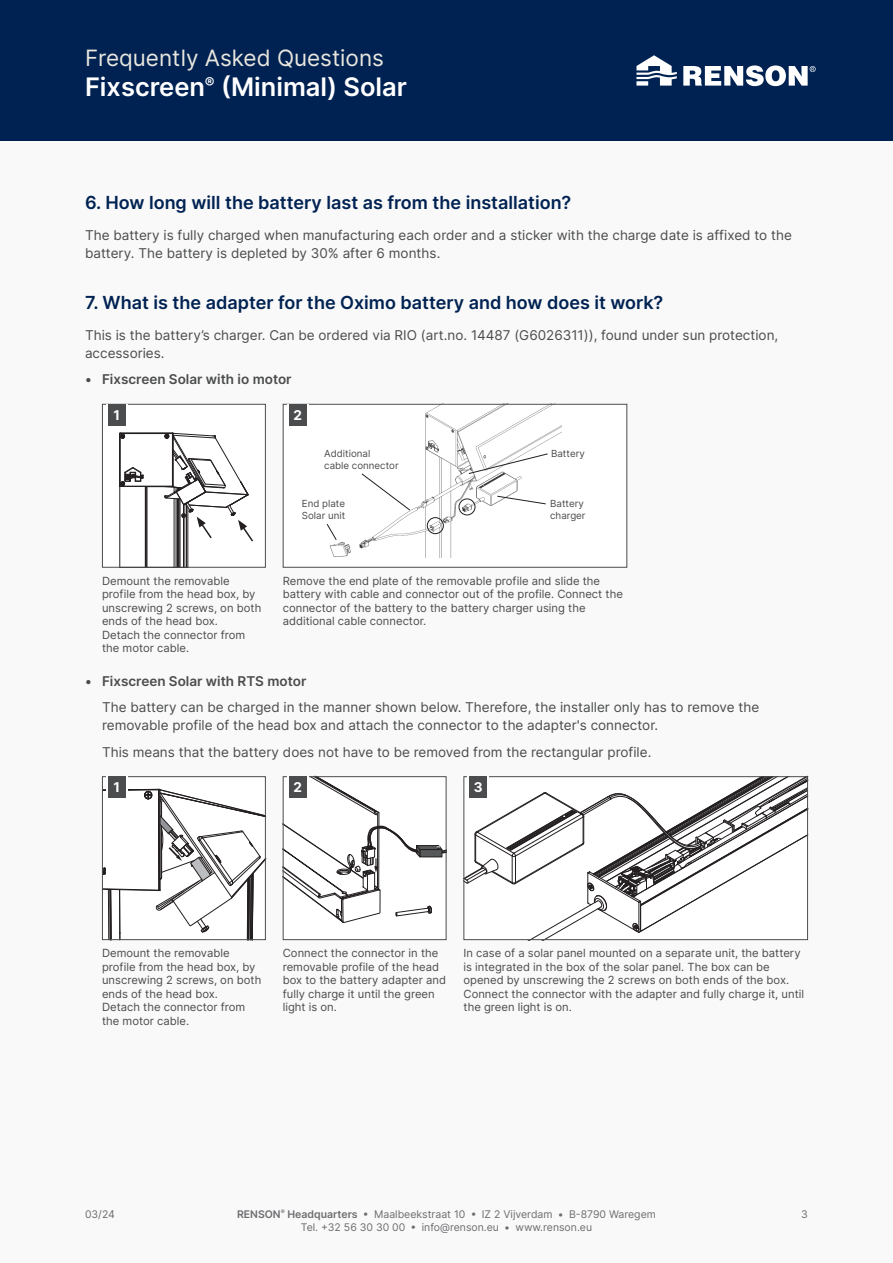
<style>
.page{position:relative;width:893px;height:1263px;background:#f9f9f9}
.page>*{position:absolute;margin:0;border:0;box-sizing:border-box;transform-origin:0 0}
.t1{font:600 25.5px "Inter";color:#fff}
.t2{font:22.5px "Inter";color:#e8e6de}
.FAQ_Vraag{font:600 18px "Inter";color:#002252}
.FAQ_Body{font:13.5px/18px "Inter";color:#4b4c4d}
.FAQ_Body-2{font:600 13.5px "Inter";color:#4b4c4d}
.FAQ_Tabtekst{font:700 13.5px "Inter";color:#fff}
.FAQ_Tabtekst-2{font:11.25px/13.5px "Inter";color:#4b4c4d}
.t3{font:10.5px "Inter";color:#6c6d70}
.FAQ_Illustratietekst{font:9.75px/11.7px "Inter";color:#4b4c4d}
.s1{font-weight:600}
</style>
<div class="page">
<div style="left:0;top:0;width:893px;height:140px;background:#002252"></div>
<svg style="left:636px;top:55px;width:41px;height:31px"></svg>
<svg style="left:683px;top:65px;width:133px;height:21px"></svg>
<div style="left:102px;top:404px;width:163px;height:163px;background:#fff"></div>
<hr style="left:147px;top:487px;width:1px;height:80px;background:#231f20">
<hr style="left:120px;top:486px;width:1px;height:81px;background:#231f20">
<hr style="left:145px;top:487px;width:1px;height:80px;background:#231f20">
<hr style="left:178px;top:499px;width:1px;height:68px;background:#231f20">
<hr style="left:179px;top:499px;width:1px;height:68px;background:#231f20">
<hr style="left:180px;top:499px;width:1px;height:68px;background:#231f20">
<hr style="left:183px;top:517px;width:1px;height:50px;background:#231f20">
<hr style="left:184px;top:517px;width:1px;height:50px;background:#231f20">
<hr style="left:186px;top:505px;width:1px;height:62px;background:#231f20">
<hr style="left:188px;top:507px;width:1px;height:60px;background:#231f20">
<hr style="left:177px;top:499px;width:1px;height:68px;background:#231f20">
<hr style="left:176px;top:499px;width:1px;height:68px;background:#231f20">
<hr style="left:174px;top:498px;width:1px;height:69px;background:#231f20">
<div style="left:102px;top:404px;width:164px;height:164px;border:1px solid #4b4c4d"></div>
<div style="left:283px;top:404px;width:344px;height:163px;background:#fff"></div>
<img style="left:329px;top:406px;width:232px;height:151px">
<div style="left:283px;top:404px;width:344px;height:164px;border:1px solid #4b4c4d"></div>
<svg style="left:106px;top:404px;width:22px;height:22px"></svg>
<div style="left:108px;top:404px;width:17px;height:21px;background:#4b4c4d"></div>
<svg style="left:287px;top:404px;width:21px;height:22px"></svg>
<div style="left:289px;top:404px;width:17px;height:21px;background:#4b4c4d"></div>
<svg style="left:468px;top:453px;width:80px;height:21px"></svg>
<svg style="left:496px;top:495px;width:51px;height:10px"></svg>
<svg style="left:361px;top:473px;width:50px;height:38px"></svg>
<svg style="left:326px;top:523px;width:11px;height:18px"></svg>
<div style="left:427px;top:517px;width:17px;height:17px;border:1px solid #231f20;border-radius:50%"></div>
<div style="left:459px;top:498px;width:16px;height:17px;border:1px solid #231f20;border-radius:50%"></div>
<svg style="left:119px;top:433px;width:134px;height:110px"></svg>
<div style="left:102px;top:777px;width:163px;height:163px;background:#fff"></div>
<svg style="left:104px;top:789px;width:160px;height:149px"></svg>
<div style="left:102px;top:776px;width:164px;height:164px;border:1px solid #4b4c4d"></div>
<svg style="left:282px;top:776px;width:164px;height:165px"></svg>
<div style="left:283px;top:776px;width:163px;height:164px;border:1px solid #4b4c4d"></div>
<svg style="left:465px;top:778px;width:341px;height:160px"></svg>
<div style="left:463px;top:776px;width:345px;height:164px;border:1px solid #4b4c4d"></div>
<div style="left:106px;top:776px;width:22px;height:24px;background:linear-gradient(to right,#fff,#fff)"></div>
<div style="left:108px;top:776px;width:17px;height:21px;background:#4b4c4d"></div>
<svg style="left:287px;top:776px;width:21px;height:24px"></svg>
<div style="left:289px;top:776px;width:17px;height:21px;background:#4b4c4d"></div>
<svg style="left:468px;top:776px;width:21px;height:24px"></svg>
<div style="left:470px;top:776px;width:17px;height:21px;background:#4b4c4d"></div>
<h2 class="t2" style="left:85px;top:42px;width:300px">Frequently Asked Questions</h2>
<h1 class="t1" style="left:85px;top:68px;width:324px">Fixscreen<sup>®</sup> (Minimal) Solar</h1>
<p class="FAQ_Vraag" style="left:85px;top:189px;width:488px">6. How long will the battery last as from the installation?</p>
<p class="FAQ_Body" style="left:85px;top:225px;width:708px">The battery is fully charged when manufacturing each order and a sticker with the charge date is affixed to the battery. The battery is depleted by 30% after 6 months.</p>
<p class="FAQ_Vraag" style="left:85px;top:289px;width:580px">7. What is the adapter for the Oximo battery and how does it work?</p>
<p class="FAQ_Body" style="left:85px;top:325px;width:695px">This is the battery’s charger. Can be ordered via RIO (art.no. 14487 (G6026311)), found under sun protection, accessories.</p>
<p class="FAQ_Body-2" style="left:85px;top:369px;width:208px">• Fixscreen Solar with io motor</p>
<p class="FAQ_Tabtekst" style="left:114px;top:405px;width:8px">1</p>
<p class="FAQ_Tabtekst" style="left:293px;top:405px;width:10px">2</p>
<p class="FAQ_Illustratietekst" style="left:324px;top:448px;width:48px">Additional</p>
<p class="FAQ_Illustratietekst" style="left:551px;top:448px;width:35px">Battery</p>
<p class="FAQ_Illustratietekst" style="left:324px;top:460px;width:76px">cable connector</p>
<p class="FAQ_Tabtekst-2" style="left:102px;top:574px;width:161px">Demount the removable profile from the head box, by unscrewing 2 screws, on both ends of the head box.</p>
<p class="FAQ_Tabtekst-2" style="left:102px;top:628px;width:145px">Detach the connector from the motor cable.</p>
<p class="FAQ_Illustratietekst" style="left:302px;top:498px;width:45px">End plate<br>Solar unit</p>
<p class="FAQ_Illustratietekst" style="left:550px;top:498px;width:37px">Battery charger</p>
<p class="FAQ_Tabtekst-2" style="left:283px;top:574px;width:342px">Remove the end plate of the removable profile and slide the battery with cable and connector out of the profile. Connect the connector of the battery to the battery charger using the additional cable connector.</p>
<p class="FAQ_Body-2" style="left:85px;top:671px;width:223px">• Fixscreen Solar with RTS motor</p>
<p class="FAQ_Body" style="left:102px;top:698px;width:659px">The battery can be charged in the manner shown below. Therefore, the installer only has to remove the removable profile of the head box and attach the connector to the adapter's connector.</p>
<p class="FAQ_Body" style="left:102px;top:742px;width:551px">This means that the battery does not have to be removed from the rectangular profile.</p>
<p class="FAQ_Tabtekst" style="left:114px;top:777px;width:8px">1</p>
<p class="FAQ_Tabtekst" style="left:293px;top:777px;width:10px">2</p>
<p class="FAQ_Tabtekst" style="left:474px;top:777px;width:10px">3</p>
<p class="FAQ_Tabtekst-2" style="left:102px;top:946px;width:161px">Demount the removable profile from the head box, by unscrewing 2 screws, on both ends of the head box.</p>
<p class="FAQ_Tabtekst-2" style="left:102px;top:1000px;width:145px">Detach the connector from the motor cable.</p>
<p class="FAQ_Tabtekst-2" style="left:283px;top:946px;width:165px">Connect the connector in the removable profile of the head box to the battery adapter and fully charge it until the green light is on.</p>
<p class="FAQ_Tabtekst-2" style="left:463px;top:946px;width:342px">In case of a solar panel mounted on a separate unit, the battery is integrated in the box of the solar panel. The box can be opened by unscrewing the 2 screws on both ends of the box.<br>Connect the connector with the adapter and fully charge it, until the green light is on.</p>
<p class="t3" style="left:85px;top:1206px;width:31px">03/24</p>
<p class="t3" style="left:237px;top:1206px;width:420px"><span class="s1">RENSON</span><sup>®</sup> <span class="s1">Headquarters</span> • Maalbeekstraat 10 • IZ 2 Vijverdam • B-8790 Waregem</p>
<p class="t3" style="left:801px;top:1206px;width:8px">3</p>
<p class="t3" style="left:301px;top:1220px;width:293px">Tel. +32 56 30 30 00 • info@renson.eu • www.renson.eu</p>
</div>
